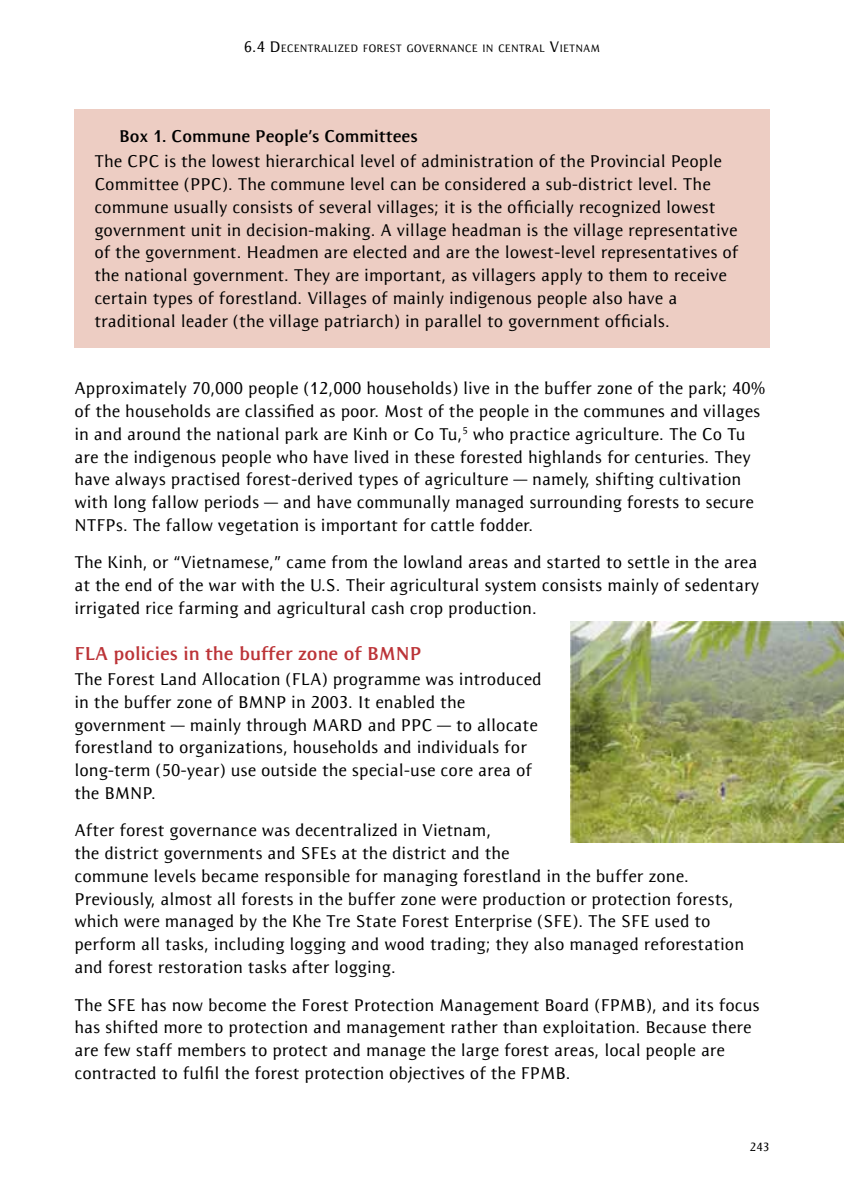
<style>
.page{position:relative;width:844px;height:1191px;background:#fff}
.page>*{position:absolute;margin:0;border:0;box-sizing:border-box;transform-origin:0 0}
.t1{font:700 19.25px "Resavska Sans ITC";color:#bc3438}
.t2{font:500 17.5px/22.8px "Resavska Sans ITC";color:#000}
.t3{font:700 17.5px "Resavska Sans ITC";color:#000}
.t4{font:500 12.25px "Resavska Sans ITC";color:#000}
.t5{font:500 11.03px "Resavska Sans ITC";color:#000}
.s1{font-size:15.75px}
</style>
<div class="page">
<img style="left:570px;top:621px;width:273px;height:222px">
<div style="left:74px;top:109px;width:695px;height:238px;background:#edcdc3"></div>
<p class="t5" style="left:244px;top:41px;width:58px"><span class="s1">6.4 D</span> ECENTRA</p>
<p class="t5" style="left:328px;top:41px;width:109px">LIZED FOREST GOVERNAN</p>
<p class="t5" style="left:464px;top:41px;width:48px">CE IN CENTRA</p>
<p class="t5" style="left:539px;top:41px;width:33px">L <span class="s1">V</span>IETNAM</p>
<p class="t3" style="left:119px;top:126px;width:300px">Box 1. Commune People’s Committees</p>
<p class="t2" style="left:94px;top:150px;width:44px">The CPC</p>
<p class="t2" style="left:94px;top:150px;width:645px;text-indent:70px">is the lowest hierarchical level of administration of the Provincial People Committee (PPC). The commune level can be considered a sub-district level. The commune usually consists of several villages; it is the officially recognized lowest government unit in decision-making. A village headman is the village representative of the government. H eadmen are elected and are the lowest-level representatives of the national government. They are important, as villagers apply to them to receive certain types of forestland. Villages of mainly indigenous people also have a traditional leader (the village patriarch) in parallel to government officials.</p>
<p class="t2" style="left:74px;top:377px;width:692px">Approximately 70,000 people (12,000 households) live in the buffer zone of the park; 40% of the households are classified as poor. Most of the people in the communes and villages in and around the national park are Kinh or Co Tu,<sup>5</sup> who practice agriculture. The Co Tu are the indigenous people who have lived in these forested highlands for centuries. They have always practised forest-derived types of agriculture — namely, shifting cultivation with long fallow periods — and have communally managed surrounding forests to secure NTFPs. The fallow vegetation is important for cattle fodder.</p>
<p class="t2" style="left:74px;top:551px;width:686px;text-align:justify">The Kinh, or “Vietnamese,” came from the lowland areas and started to settle in the area at the end of the war with the U.S . Their agricultural system consists mainly of sedentary irrigated rice farming and agricultural cash crop production.</p>
<p class="t1" style="left:74px;top:641px;width:334px">FLA policies in the buffer zone of BMNP</p>
<p class="t2" style="left:74px;top:667px;width:468px">The Forest Land Allocation (FLA) programme was introduced in the buffer zone of BMNP in 2003. It enabled the government — mainly through MARD and PPC</p>
<p class="t2" style="left:74px;top:713px;width:465px;text-indent:363px">— to allocate forestland to organizations, households and individuals for long-term (50-year) use outside the special-use core area of the BMNP.</p>
<p class="t2" style="left:74px;top:819px;width:671px">After forest governance was decentralized in Vietnam,<br>the district governments and S FEs at the district and the<br>commune levels became responsible for managing forestland in the buffer zone.<br>Previously, almost all forests in the buffer zone were production or protection forests, which were managed by the Khe Tre State Forest Enterprise (S FE). The S FE used to perform all tasks, including logging and wood trading; they also managed reforestation and forest restoration tasks after logging.</p>
<p class="t2" style="left:74px;top:993px;width:686px">The S FE has now become the Forest Protection Management Board (FPMB), and its focus has shifted more to protection and management rather than exploitation. Because there are few staff members to protect and manage the large forest areas, local people are contracted to fulfil the forest protection objectives of the FPMB.</p>
<p class="t4" style="left:749px;top:1139px;width:21px">243</p>
</div>
